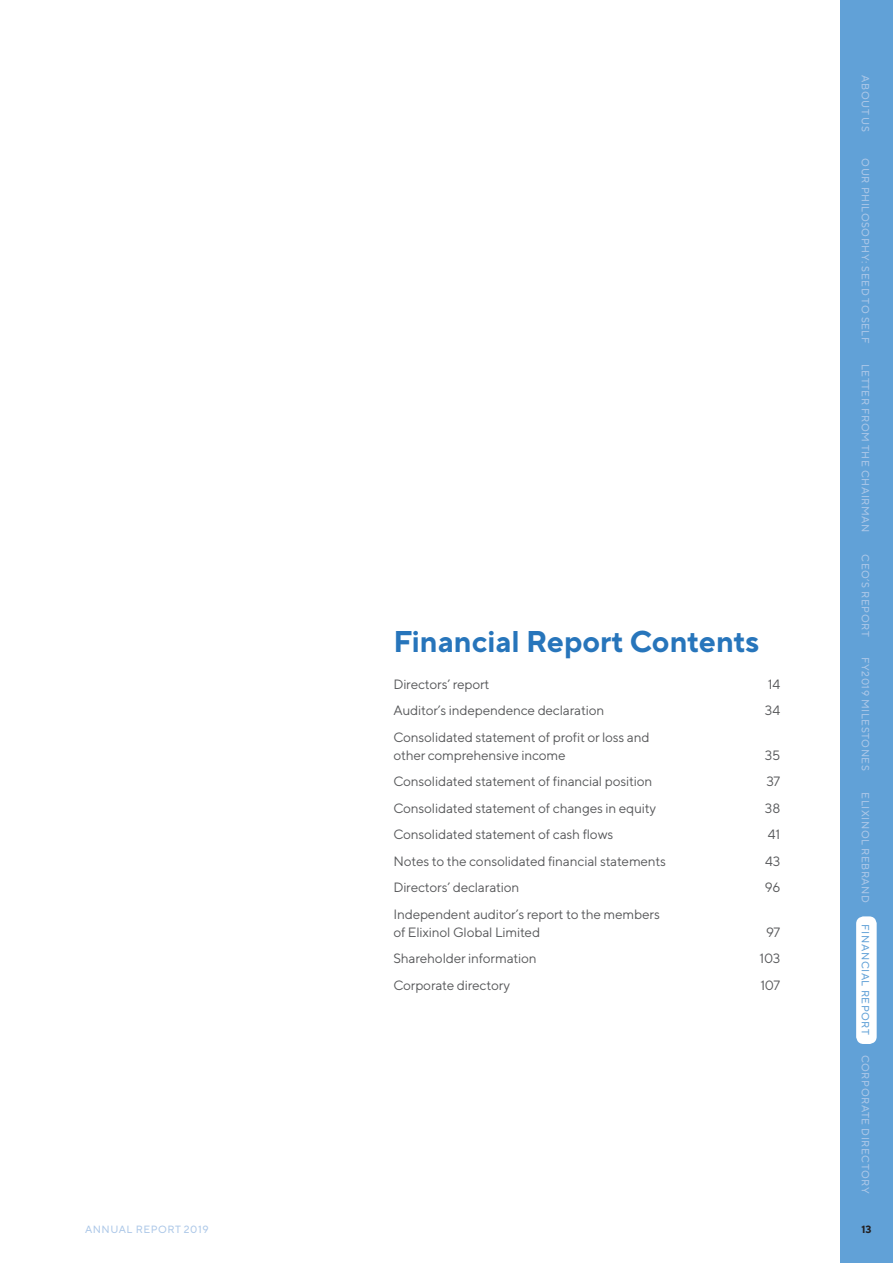
<style>
.page{position:relative;width:893px;height:1263px;background:#fff}
.page>*{position:absolute;margin:0;border:0;box-sizing:border-box;transform-origin:0 0}
.MSH_Section_head_1{font:700 30px "TT Norms Pro";color:#2775bb}
.BT1_Body_text{font:13.5px/18px "TT Norms Pro";letter-spacing:-.01em;color:#57585a}
.t1{font:10.5px "TT Norms Pro";letter-spacing:.05em;color:#adc8e8}
.t2{font:10.5px "TT Norms Pro";letter-spacing:.05em;color:#61a1d7}
.t3{font:700 10.5px "TT Norms Pro";color:#231f20}
</style>
<div class="page">
<div style="left:840px;top:0;width:53px;height:1263px;background:#61a1d7"></div>
<div style="left:856px;top:916px;width:21px;height:128px;background:#fff;border-radius:8px"></div>
<p class="MSH_Section_head_1" style="left:393px;top:619px;width:367px">Financial Report Contents</p>
<p class="BT1_Body_text" style="left:393px;top:674px;width:98px">Directors’ report</p>
<p class="BT1_Body_text" style="left:768px;top:674px;width:14px">14</p>
<p class="BT1_Body_text" style="left:393px;top:701px;width:212px">Auditor’s independence declaration</p>
<p class="BT1_Body_text" style="left:765px;top:701px;width:17px">34</p>
<p class="BT1_Body_text" style="left:393px;top:727px;width:258px">Consolidated statement of profit or loss and other comprehensive income</p>
<p class="BT1_Body_text" style="left:765px;top:745px;width:17px">35</p>
<p class="BT1_Body_text" style="left:393px;top:772px;width:260px">Consolidated statement of financial position</p>
<p class="BT1_Body_text" style="left:766px;top:772px;width:15px">37</p>
<p class="BT1_Body_text" style="left:393px;top:798px;width:264px">Consolidated statement of changes in equity</p>
<p class="BT1_Body_text" style="left:765px;top:798px;width:17px">38</p>
<p class="BT1_Body_text" style="left:393px;top:825px;width:221px">Consolidated statement of cash flows</p>
<p class="BT1_Body_text" style="left:768px;top:825px;width:14px">41</p>
<p class="BT1_Body_text" style="left:393px;top:851px;width:274px">Notes to the consolidated financial statements</p>
<p class="BT1_Body_text" style="left:765px;top:851px;width:17px">43</p>
<p class="BT1_Body_text" style="left:393px;top:878px;width:128px">Directors’ declaration</p>
<p class="BT1_Body_text" style="left:765px;top:878px;width:17px">96</p>
<p class="BT1_Body_text" style="left:393px;top:904px;width:268px">Independent auditor’s report to the members of Elixinol Global Limited</p>
<p class="BT1_Body_text" style="left:766px;top:922px;width:16px">97</p>
<p class="BT1_Body_text" style="left:393px;top:949px;width:145px">Shareholder information</p>
<p class="BT1_Body_text" style="left:759px;top:949px;width:22px">103</p>
<p class="BT1_Body_text" style="left:393px;top:975px;width:118px">Corporate directory</p>
<p class="BT1_Body_text" style="left:760px;top:975px;width:21px">107</p>
<p class="t1" style="left:873px;top:75px;width:58px;rotate:90deg">ABOUT US</p>
<p class="t1" style="left:873px;top:158px;width:186px;rotate:90deg">OUR PHILOSOPHY: SEED TO SELF</p>
<p class="t1" style="left:873px;top:364px;width:170px;rotate:90deg">LETTER FROM THE CHAIRMAN</p>
<p class="t1" style="left:873px;top:554px;width:84px;rotate:90deg">CEO’S REPORT</p>
<p class="t1" style="left:873px;top:657px;width:115px;rotate:90deg">FY2019 MILESTONES</p>
<p class="t1" style="left:873px;top:792px;width:112px;rotate:90deg">ELIXINOL REBRAND</p>
<p class="t2" style="left:873px;top:924px;width:112px;rotate:90deg">FINANCIAL REPORT</p>
<p class="t1" style="left:873px;top:1055px;width:140px;rotate:90deg">CORPORATE DIRECTORY</p>
<p class="t1" style="left:85px;top:1222px;width:125px">ANNUAL REPORT 2019</p>
<p class="t3" style="left:861px;top:1222px;width:12px">13</p>
</div>
